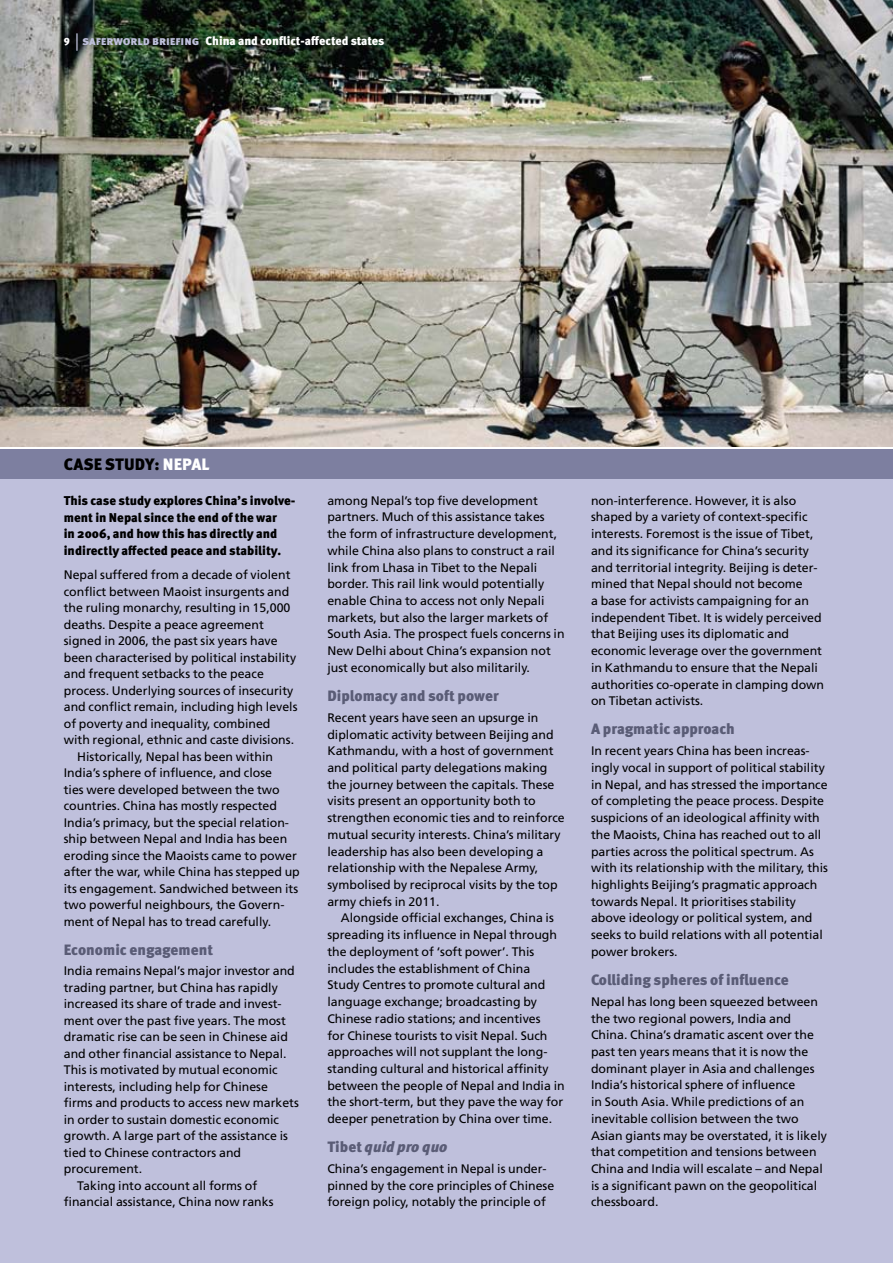
<style>
.page{position:relative;width:893px;height:1263px;background:#fff}
.page>*{position:absolute;margin:0;border:0;box-sizing:border-box;transform-origin:0 0}
.t1{font:900 16.5px "Meta Pro";letter-spacing:.01em;color:#000}
.t2{font:900 15px "Meta Pro";color:#5a5c76}
.t3{font:italic 900 15px "Meta Pro";color:#5a5c76}
.t4{font:900 12.75px/16.5px "Meta Pro";color:#000}
.t5{font:12.3px/16.6px "Frutiger LT Std";color:#000}
.t6{font:900 12px "Meta Pro";color:#fff}
.s1{font-size:10.5px}
.s2{font-weight:400;font-size:18px;color:#c7c8e1}
.s3{color:#bfc0dc}
.s4{color:#fff}
.s5{font-style:normal}
</style>
<div class="page">
<img style="left:0;top:0;width:893px;height:446px">
<div style="left:0;top:478px;width:893px;height:785px;background:#bfc0dc"></div>
<div style="left:0;top:449px;width:893px;height:29px;background:#7d7fa0"></div>
<p class="t6" style="left:64px;top:34px;width:322px"><span class="s1">9</span> <span class="s2">|</span> <span class="s3">saferworld briefing</span> China and conflict-affected states</p>
<h1 class="t1" style="left:64px;top:454px;width:147px">CASE STUDY: <span class="s4">Nepal</span></h1>
<p class="t4" style="left:64px;top:493px;width:233px">This case study explores China’s involve&shy;ment in Nepal since the end of the war<br>in 2006, and how this has directly and indirectly affected peace and stability.</p>
<p class="t5" style="left:64px;top:567px;width:228px">Nepal suffered from a decade of violent</p>
<p class="t5" style="left:64px;top:583px;width:227px">conflict between Maoist insurgents and</p>
<p class="t5" style="left:64px;top:600px;width:228px">the ruling monarchy, resulting in 15,000</p>
<p class="t5" style="left:64px;top:616px;width:202px">deaths. Despite a peace agreement</p>
<p class="t5" style="left:64px;top:633px;width:215px">signed in 2006, the past six years have</p>
<p class="t5" style="left:64px;top:649px;width:234px">been characterised by political instability</p>
<p class="t5" style="left:64px;top:666px;width:202px">and frequent setbacks to the peace</p>
<p class="t5" style="left:64px;top:682px;width:231px">process. Underlying sources of insecurity</p>
<p class="t5" style="left:64px;top:699px;width:235px">and conflict remain, including high levels</p>
<p class="t5" style="left:64px;top:715px;width:208px">of poverty and inequality, combined</p>
<p class="t5" style="left:64px;top:732px;width:232px">with regional, ethnic and caste divisions.</p>
<p class="t5" style="left:77px;top:748px;width:197px">Historically, Nepal has been within</p>
<p class="t5" style="left:64px;top:765px;width:210px">India’s sphere of influence, and close</p>
<p class="t5" style="left:64px;top:781px;width:217px">ties were developed between the two</p>
<p class="t5" style="left:64px;top:798px;width:215px">countries. China has mostly respected</p>
<p class="t5" style="left:64px;top:814px;width:227px">India’s primacy, but the special relation-</p>
<p class="t5" style="left:64px;top:831px;width:225px">ship between Nepal and India has been</p>
<p class="t5" style="left:64px;top:847px;width:235px">eroding since the Maoists came to power</p>
<p class="t5" style="left:64px;top:864px;width:238px">after the war, while China has stepped up</p>
<p class="t5" style="left:64px;top:880px;width:236px">its engagement. Sandwiched between its</p>
<p class="t5" style="left:64px;top:897px;width:222px">two powerful neighbours, the Govern-</p>
<p class="t5" style="left:64px;top:913px;width:209px">ment of Nepal has to tread carefully.</p>
<p class="t2" style="left:64px;top:940px;width:151px">Economic engagement</p>
<p class="t5" style="left:64px;top:963px;width:233px">India remains Nepal’s major investor and</p>
<p class="t5" style="left:64px;top:979px;width:216px">trading partner, but China has rapidly</p>
<p class="t5" style="left:64px;top:996px;width:219px">increased its share of trade and invest-</p>
<p class="t5" style="left:64px;top:1012px;width:224px">ment over the past five years. The most</p>
<p class="t5" style="left:64px;top:1029px;width:226px">dramatic rise can be seen in Chinese aid</p>
<p class="t5" style="left:64px;top:1045px;width:224px">and other financial assistance to Nepal.</p>
<p class="t5" style="left:64px;top:1062px;width:215px">This is motivated by mutual economic</p>
<p class="t5" style="left:64px;top:1078px;width:206px">interests, including help for Chinese</p>
<p class="t5" style="left:64px;top:1095px;width:237px">firms and products to access new markets</p>
<p class="t5" style="left:64px;top:1111px;width:217px">in order to sustain domestic economic</p>
<p class="t5" style="left:64px;top:1128px;width:226px">growth. A large part of the assistance is</p>
<p class="t5" style="left:64px;top:1144px;width:179px">tied to Chinese contractors and</p>
<p class="t5" style="left:64px;top:1161px;width:80px">procurement.</p>
<p class="t5" style="left:77px;top:1177px;width:181px">Taking into account all forms of</p>
<p class="t5" style="left:64px;top:1194px;width:211px">financial assistance, China now ranks</p>
<p class="t5" style="left:327px;top:492px;width:239px">among Nepal’s top five development partners. Much of this assistance takes the form of infrastructure development, while China also plans to construct a rail link from Lhasa in Tibet to the Nepali border. This rail link would potentially enable China to access not only Nepali markets, but also the larger markets of South Asia. The prospect fuels concerns in New Delhi about China’s expansion not just economically but also militarily.</p>
<p class="t2" style="left:327px;top:686px;width:173px">Diplomacy and soft power</p>
<p class="t5" style="left:327px;top:709px;width:239px">Recent years have seen an upsurge in diplomatic activity between Beijing and Kathmandu, with a host of government and political party delegations making the journey between the capitals. These visits present an opportunity both to strengthen economic ties and to reinforce mutual security interests. China’s military leadership has also been developing a relationship with the Nepalese Army, symbolised by reciprocal visits by the top army chiefs in 2011.</p>
<p class="t5" style="left:327px;top:910px;width:239px;text-indent:14px">Alongside official exchanges, China is spreading its influence in Nepal through the deployment of ‘soft power’. This includes the establishment of China Study Centres to promote cultural and language exchange; broadcasting by Chinese radio stations; and incentives<br>for Chinese tourists to visit Nepal. Such approaches will not supplant the long&shy;standing cultural and historical affinity between the people of Nepal and India in the short-term, but they pave the way for deeper penetration by China over time.</p>
<p class="t3" style="left:327px;top:1138px;width:122px"><span class="s5">Tibet</span> quid pro quo</p>
<p class="t5" style="left:327px;top:1160px;width:228px">China’s engagement in Nepal is under&shy;pinned by the core principles of Chinese foreign policy, notably the principle of</p>
<p class="t5" style="left:591px;top:492px;width:235px">non-interference. However, it is also shaped by a variety of context-specific interests. Foremost is the issue of Tibet, and its significance for China’s security and territorial integrity. Beijing is deter&shy;mined that Nepal should not become<br>a base for activists campaigning for an independent Tibet. It is widely perceived that Beijing uses its diplomatic and economic leverage over the government in Kathmandu to ensure that the Nepali authorities co-operate in clamping down on Tibetan activists.</p>
<p class="t2" style="left:591px;top:720px;width:145px">A pragmatic approach</p>
<p class="t5" style="left:591px;top:743px;width:238px">In recent years China has been increas&shy;ingly vocal in support of political stability in Nepal, and has stressed the importance of completing the peace process. Despite suspicions of an ideological affinity with the Maoists, China has reached out to all parties across the political spectrum. As with its relationship with the military, this highlights Beijing’s pragmatic approach towards Nepal. It prioritises stability above ideology or political system, and seeks to build relations with all potential power brokers.</p>
<p class="t2" style="left:591px;top:970px;width:199px">Colliding spheres of influence</p>
<p class="t5" style="left:591px;top:993px;width:237px">Nepal has long been squeezed between the two regional powers, India and China. China’s dramatic ascent over the past ten years means that it is now the dominant player in Asia and challenges India’s historical sphere of influence<br>in South Asia. While predictions of an inevitable collision between the two Asian giants may be overstated, it is likely that competition and tensions between China and India will escalate – and Nepal is a significant pawn on the geopolitical chessboard.</p>
</div>
